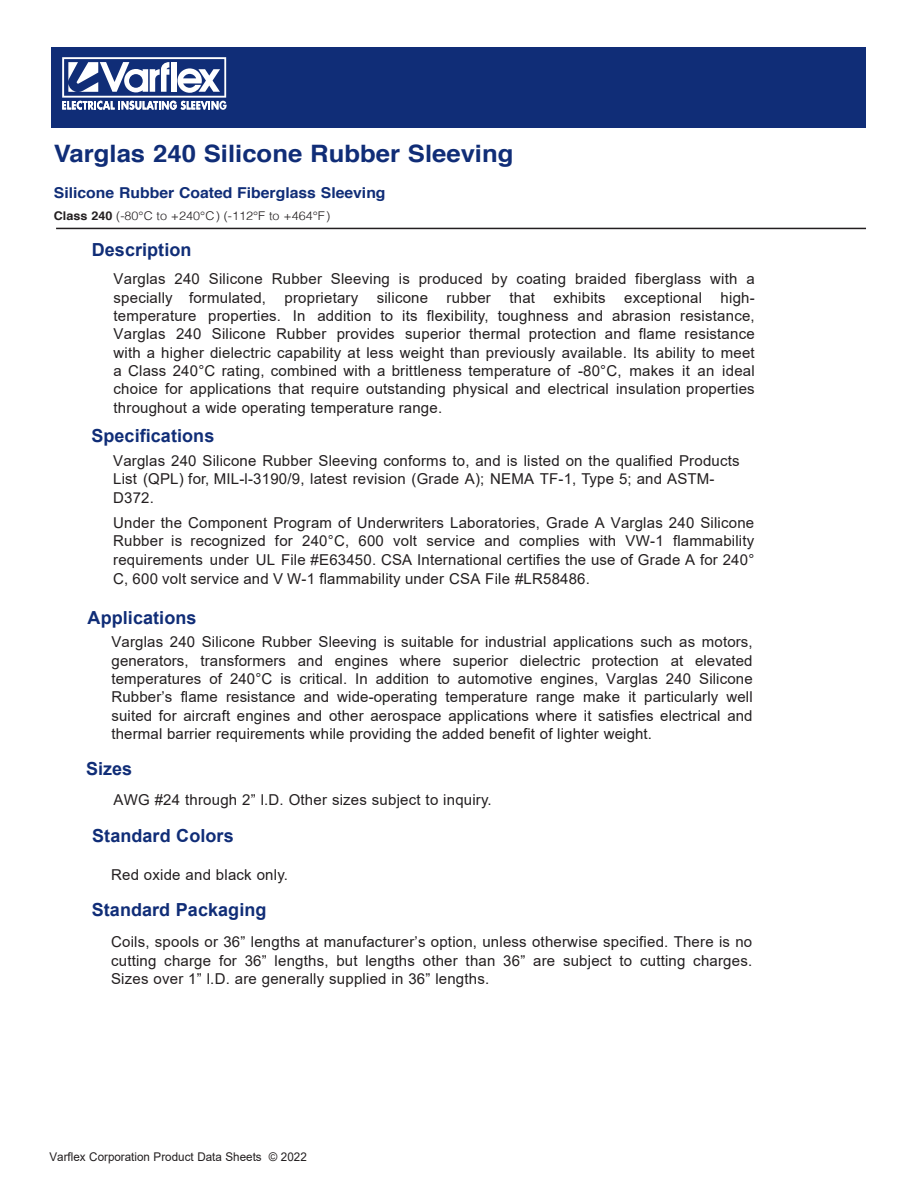
<style>
.page{position:relative;width:918px;height:1188px;background:#fff}
.page>*{position:absolute;margin:0;border:0;box-sizing:border-box;transform-origin:0 0}
.Bar_CLass{font:700 24px "Helvetica";color:#102d77;scale:1.07 1}
.Front_HEad_Sub_2{font:700 18px "Arial";letter-spacing:.005em;color:#102d77}
.Front_Body_Copy_1st{font:15px/18.3px "Arial";letter-spacing:.015em;color:#231f20;text-align:justify}
.Front_Body_Copy{font:15px/18.6px "Arial";letter-spacing:.015em;color:#231f20}
.Bar_CLass-2{font:700 15px "Helvetica";color:#102d77;scale:1.05 1}
.t1{font:12px "Arial";color:#231f20}
.Bar_CLass-3{font:300 12px "Helvetica";color:#231f20;scale:1.05 1}
.s1{font-weight:700}
</style>
<div class="page">
<div style="left:51px;top:47px;width:815px;height:81px;background:#102d77"></div>
<svg style="left:62px;top:57px;width:165px;height:53px"></svg>
<hr style="left:56px;top:228px;width:810px;height:1px;background:#231f20">
<p class="Bar_CLass" style="left:54px;top:134px;width:431px">Varglas 240 Silicone Rubber Sleeving</p>
<p class="Bar_CLass-2" style="left:54px;top:181px;width:317px">Silicone Rubber Coated Fiberglass Sleeving</p>
<p class="Bar_CLass-3" style="left:54px;top:206px;width:265px"><span class="s1">Class 240</span> (-80°C to +240°C) (-112°F to +464°F)</p>
<p class="Front_HEad_Sub_2" style="left:92px;top:237px;width:101px">Description</p>
<p class="Front_Body_Copy_1st" style="left:114px;top:270px;width:643px">Varglas 240 Silicone Rubber Sleeving is produced by coating braided fiberglass with a specially formulated, proprietary silicone rubber that exhibits exceptional high&shy;temperature properties. In addition to its flexibility, toughness and abrasion resistance, Varglas 240 Silicone Rubber provides superior thermal protection and flame resistance with a higher dielectric capability at less weight than previously available. Its ability to meet a Class 240°C rating, combined with a brittleness temperature of -80°C, makes it an ideal choice for applications that require outstanding physical and electrical insulation properties throughout a wide operating temperature range.</p>
<p class="Front_HEad_Sub_2" style="left:91px;top:423px;width:125px">Specifications</p>
<p class="Front_Body_Copy" style="left:113px;top:451px;width:628px">Varglas 240 Silicone Rubber Sleeving conforms to, and is listed on the qualified Products<br>List (QPL) for, MIL-l-3190/9, latest revision (Grade A); NEMA TF-1, Type 5; and ASTM-<br>D372.</p>
<p class="Front_Body_Copy" style="left:113px;top:513px;width:643px;text-align:justify">Under the Component Program of Underwriters Laboratories, Grade A Varglas 240 Silicone Rubber is recognized for 240°C, 600 volt service and complies with VW-1 flammability requirements under UL File #E63450. CSA International certifies the use of Grade A for 240° C, 600 volt service and V W-1 flammability under CSA File #LR58486.</p>
<p class="Front_HEad_Sub_2" style="left:88px;top:605px;width:110px">Applications</p>
<p class="Front_Body_Copy_1st" style="left:112px;top:633px;width:643px">Varglas 240 Silicone Rubber Sleeving is suitable for industrial applications such as motors, generators, transformers and engines where superior dielectric protection at elevated temperatures of 240°C is critical. In addition to automotive engines, Varglas 240 Silicone Rubber’s flame resistance and wide-operating temperature range make it particularly well suited for aircraft engines and other aerospace applications where it satisfies electrical and thermal barrier requirements while providing the added benefit of lighter weight.</p>
<p class="Front_HEad_Sub_2" style="left:86px;top:756px;width:48px">Sizes</p>
<p class="Front_Body_Copy_1st" style="left:114px;top:790px;width:380px">AWG #24 through 2” l.D. Other sizes subject to inquiry.</p>
<p class="Front_HEad_Sub_2" style="left:92px;top:823px;width:143px">Standard Colors</p>
<p class="Front_Body_Copy_1st" style="left:111px;top:866px;width:178px">Red oxide and black only.</p>
<p class="Front_HEad_Sub_2" style="left:92px;top:897px;width:176px">Standard Packaging</p>
<p class="Front_Body_Copy_1st" style="left:111px;top:933px;width:643px">Coils, spools or 36” lengths at manufacturer’s option, unless otherwise specified. There is no cutting charge for 36” lengths, but lengths other than 36” are subject to cutting charges.<br>Sizes over 1” l.D. are generally supplied in 36” lengths.</p>
<p class="t1" style="left:50px;top:1148px;width:259px">Varflex Corporation Product Data Sheets © 2022</p>
</div>
